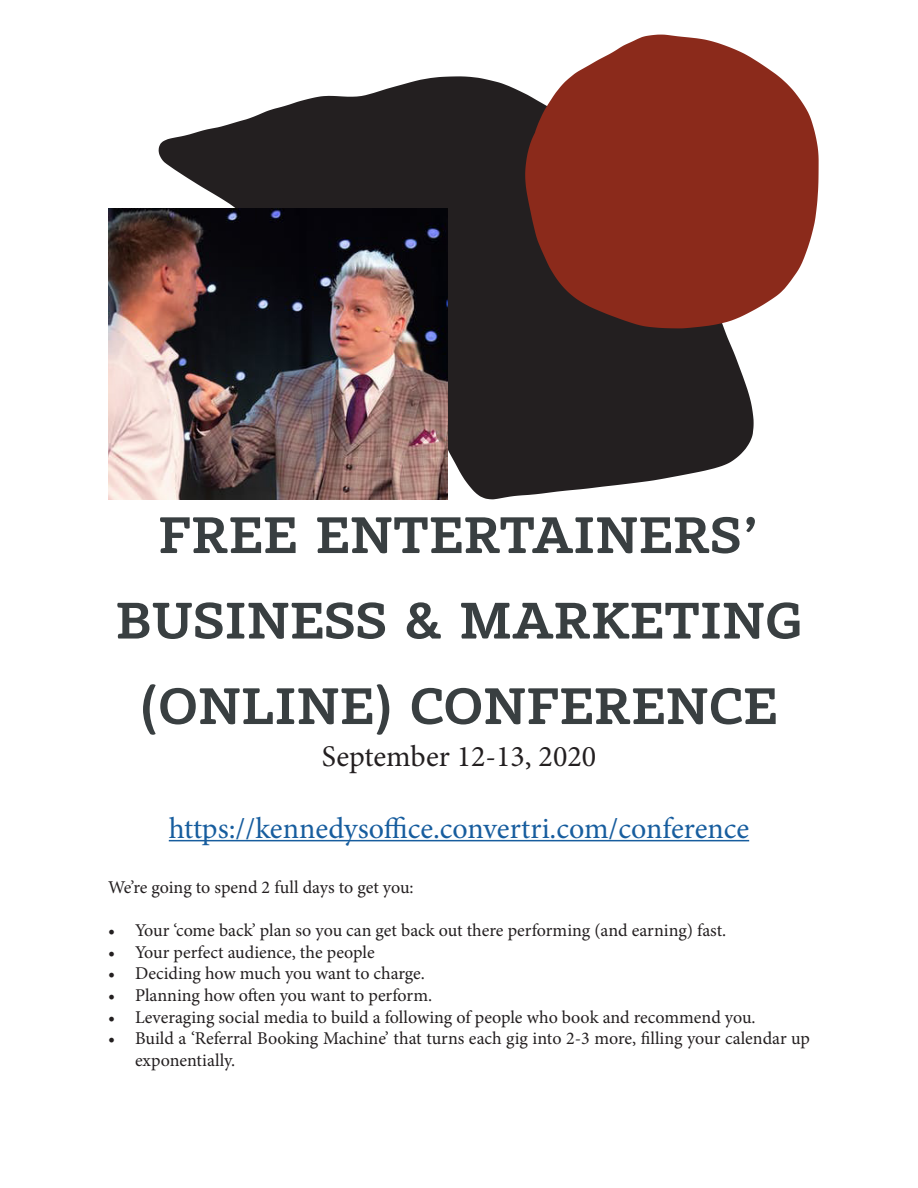
<style>
.page{position:relative;width:918px;height:1188px;background:#fff}
.page>*{position:absolute;margin:0;border:0;box-sizing:border-box;transform-origin:0 0}
.Heading_1_-_Align_Le{font:700 51px/85.5px "Vaccine";color:#393f41;text-align:center}
.t1{font:30px "Minion Pro";color:#175d9e}
.t2{font:30px "Minion Pro";color:#231f20}
.t3{font:18px/21.6px "Minion Pro";color:#231f20}
</style>
<div class="page">
<svg style="left:159px;top:76px;width:595px;height:423px;fill:#231f20"></svg>
<svg style="left:525px;top:35px;width:294px;height:293px;background:#8f4337"></svg>
<hr style="left:169px;top:840px;width:580px;height:1px;background:#175d9e">
<img style="left:108px;top:208px;width:340px;height:292px">
<p class="Heading_1_-_Align_Le" style="left:116px;top:493px;width:688px">FREE ENTERTAINERS’<br>BUSINESS &amp; MARKETING (ONLINE) CONFERENCE</p>
<p class="t2" style="left:322px;top:736px;width:276px">September 12-13, 2020</p>
<p class="t1" style="left:169px;top:808px;width:582px">https://kennedysoffice.convertri.com/conference</p>
<p class="t3" style="left:108px;top:877px;width:307px">We’re going to spend 2 full days to get you:</p>
<p class="t3" style="left:108px;top:920px;width:620px">• Your ‘come back’ plan so you can get back out there performing (and earning) fast.</p>
<p class="t3" style="left:108px;top:941px;width:268px">• Your perfect audience, the people</p>
<p class="t3" style="left:108px;top:963px;width:318px">• Deciding how much you want to charge.</p>
<p class="t3" style="left:108px;top:985px;width:326px">• Planning how often you want to perform.</p>
<p class="t3" style="left:108px;top:1006px;width:649px">• Leveraging social media to build a following of people who book and recommend you.</p>
<p class="t3" style="left:135px;top:1028px;width:677px;text-indent:-27px">• Build a ‘Referral Booking Machine’ that turns each gig into 2-3 more, filling your calendar up exponentially.</p>
</div>
